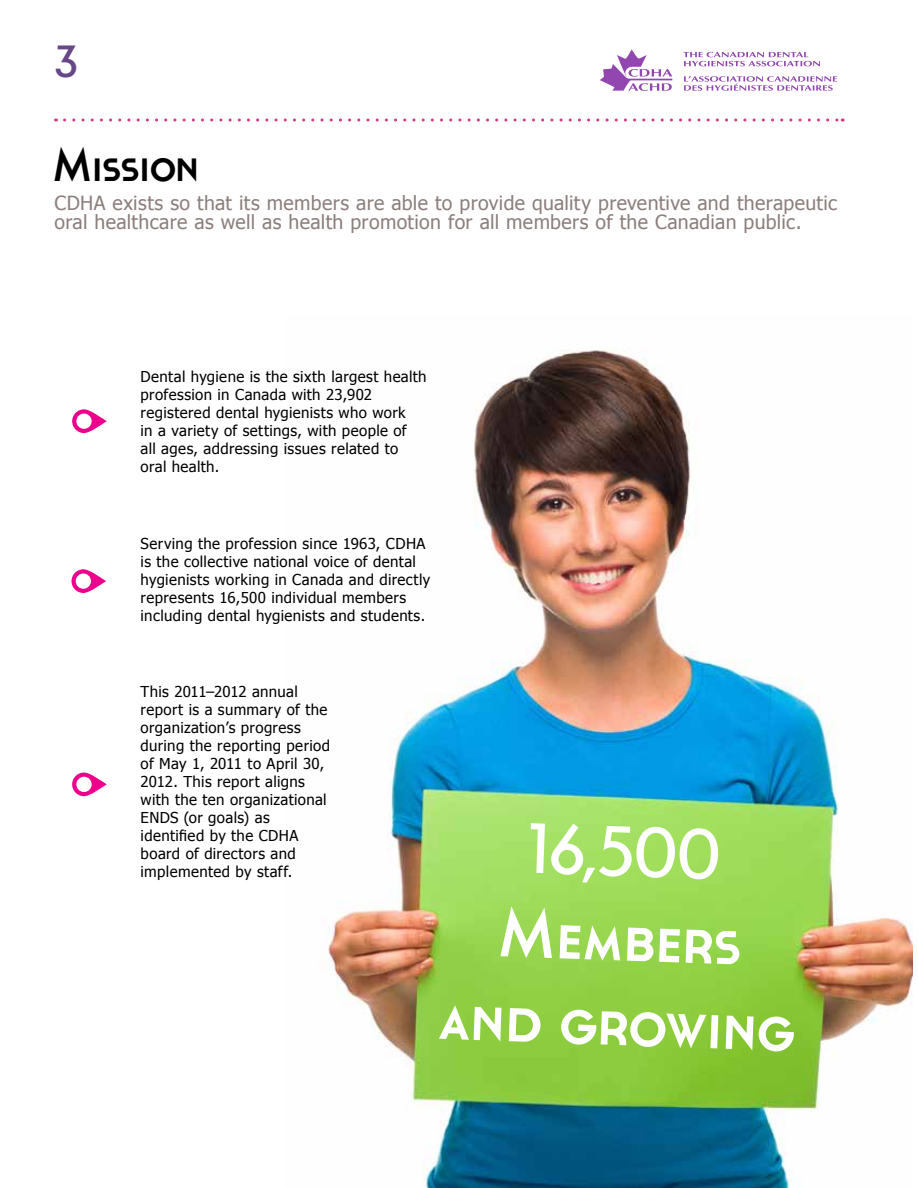
<style>
.page{position:relative;width:918px;height:1188px;background:#fff}
.page>*{position:absolute;margin:0;border:0;box-sizing:border-box;transform-origin:0 0}
.t1{font:70.5px/84.6px "Cassannet";color:#fff;text-align:center}
.t2{font:48px "Cassannet";color:#000}
.t3{font:45px "Cassannet";color:#674787}
.t4{font:19.5px/19.5px "Tahoma";letter-spacing:.015em;color:#8b7f7c}
.t5{font:15px/18px "Tahoma";letter-spacing:.025em;color:#000}
</style>
<div class="page">
<svg style="left:683px;top:52px;width:137px;height:14px"></svg>
<svg style="left:684px;top:76px;width:153px;height:15px"></svg>
<svg style="left:600px;top:49px;width:72px;height:42px"></svg>
<svg style="left:65px;top:119px;width:778px;height:3px"></svg>
<img style="left:327px;top:350px;width:585px;height:838px">
<svg style="left:72px;top:569px;width:34px;height:24px"></svg>
<div style="left:76px;top:573px;width:15px;height:16px;background:#fff;border-radius:50%"></div>
<svg style="left:72px;top:409px;width:35px;height:24px"></svg>
<div style="left:76px;top:414px;width:16px;height:15px;background:#fff;border-radius:50%"></div>
<svg style="left:72px;top:773px;width:35px;height:23px"></svg>
<div style="left:76px;top:777px;width:16px;height:15px;background:#fff;border-radius:50%"></div>
<h3 class="t3" style="left:54px;top:34px;width:25px">3</h3>
<h2 class="t2" style="left:53px;top:136px;width:148px">Mission</h2>
<h3 class="t4" style="left:54px;top:192px;width:784px">CDHA exists so that its members are able to provide quality preventive and therapeutic oral healthcare as well as health promotion for all members of the Canadian public.</h3>
<p class="t5" style="left:141px;top:367px;width:288px">Dental hygiene is the sixth largest health profession in Canada with 23,902 registered dental hygienists who work<br>in a variety of settings, with people of<br>all ages, addressing issues related to oral health.</p>
<p class="t5" style="left:141px;top:533px;width:291px">Serving the profession since 1963, CDHA is the collective national voice of dental hygienists working in Canada and directly represents 16,500 individual members including dental hygienists and students.</p>
<p class="t5" style="left:141px;top:682px;width:191px">This 2011–2012 annual report is a summary of the organization’s progress during the reporting period of May 1, 2011 to April 30,<br>2012. This report aligns with the ten organizational<br>ENDS (or goals) as identified by the CDHA board of directors and implemented by staff.</p>
<h1 class="t1" style="left:447px;top:803px;width:358px;rotate:2deg">16,500<br>Members and growing</h1>
</div>
